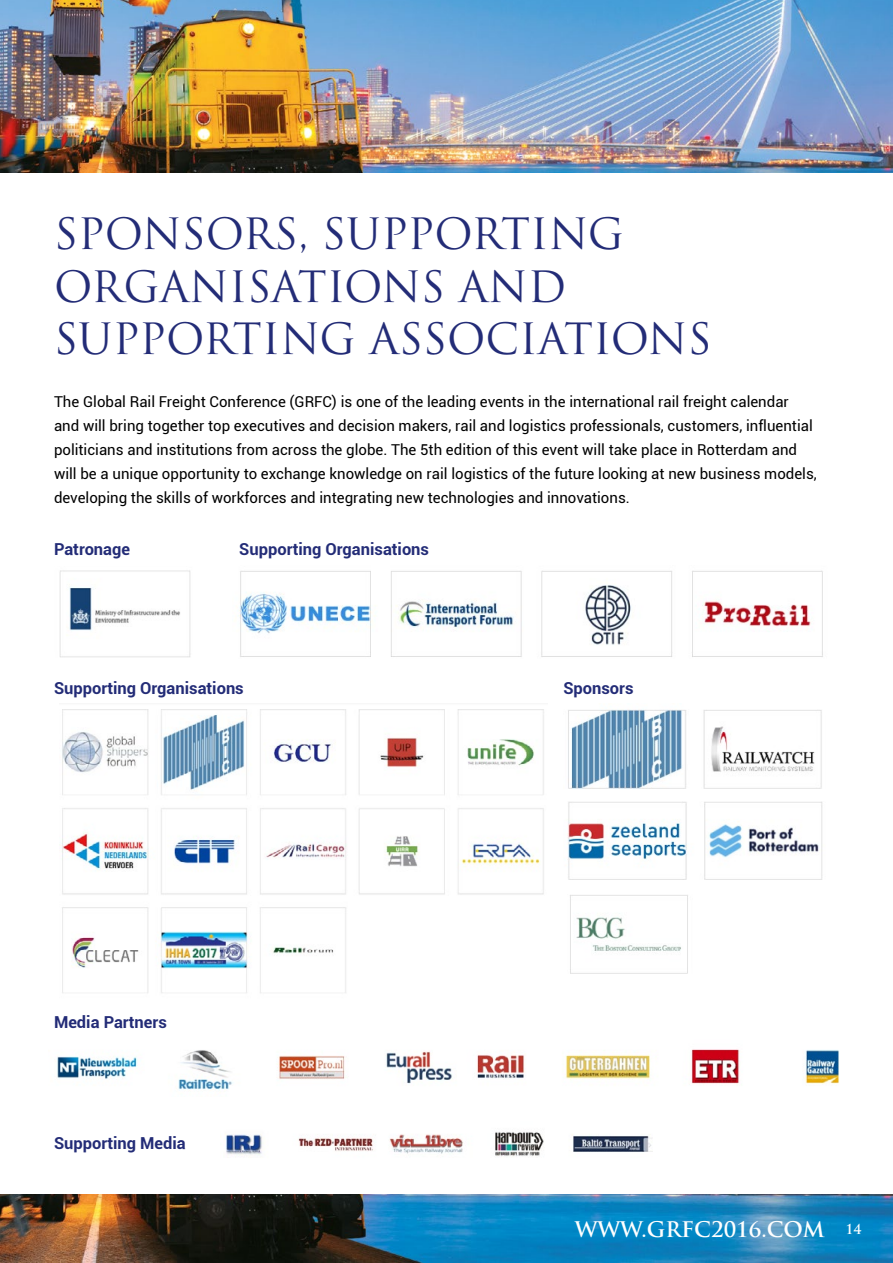
<style>
.page{position:relative;width:893px;height:1263px;background:#fff}
.page>*{position:absolute;margin:0;border:0;box-sizing:border-box;transform-origin:0 0}
.t1{font:42px/52.5px "Trajan Pro";color:#232c77}
.t2{font:700 21px "Trajan Pro";color:#fff}
.t3{font:700 16.5px "Roboto";color:#232c77}
.t4{font:15px/24px "Roboto";color:#000}
.s1{font-size:13.5px}
</style>
<div class="page">
<img style="left:0;top:0;width:893px;height:173px">
<img style="left:0;top:1195px;width:893px;height:68px">
<img style="left:59px;top:570px;width:132px;height:87px">
<img style="left:239px;top:570px;width:584px;height:87px">
<img style="left:61px;top:709px;width:483px;height:284px">
<img style="left:225px;top:1132px;width:427px;height:25px">
<img style="left:477px;top:1049px;width:363px;height:36px">
<img style="left:57px;top:1050px;width:395px;height:40px">
<img style="left:568px;top:709px;width:254px;height:80px">
<img style="left:568px;top:801px;width:255px;height:79px">
<img style="left:570px;top:895px;width:118px;height:79px">
<h1 class="t1" style="left:54px;top:207px;width:659px">SPONSORS, SUPPORTING<br>ORGANISATIONS AND<br>SUPPORTING ASSOCIATIONS</h1>
<p class="t4" style="left:54px;top:389px;width:764px">The Global Rail Freight Conference (GRFC) is one of the leading events in the international rail freight calendar and will bring together top executives and decision makers, rail and logistics professionals, customers, influential politicians and institutions from across the globe. The 5th edition of this event will take place in Rotterdam and will be a unique opportunity to exchange knowledge on rail logistics of the future looking at new business models, developing the skills of workforces and integrating new technologies and innovations.</p>
<p class="t3" style="left:54px;top:537px;width:78px">Patronage</p>
<p class="t3" style="left:239px;top:537px;width:191px">Supporting Organisations</p>
<p class="t3" style="left:54px;top:677px;width:191px">Supporting Organisations</p>
<p class="t3" style="left:54px;top:1011px;width:114px">Media Partners</p>
<p class="t3" style="left:54px;top:1131px;width:133px">Supporting Media</p>
<p class="t3" style="left:563px;top:677px;width:72px">Sponsors</p>
<h2 class="t2" style="left:575px;top:1216px;width:288px">WWW.GRFC2016.COM <span class="s1">14</span></h2>
</div>
